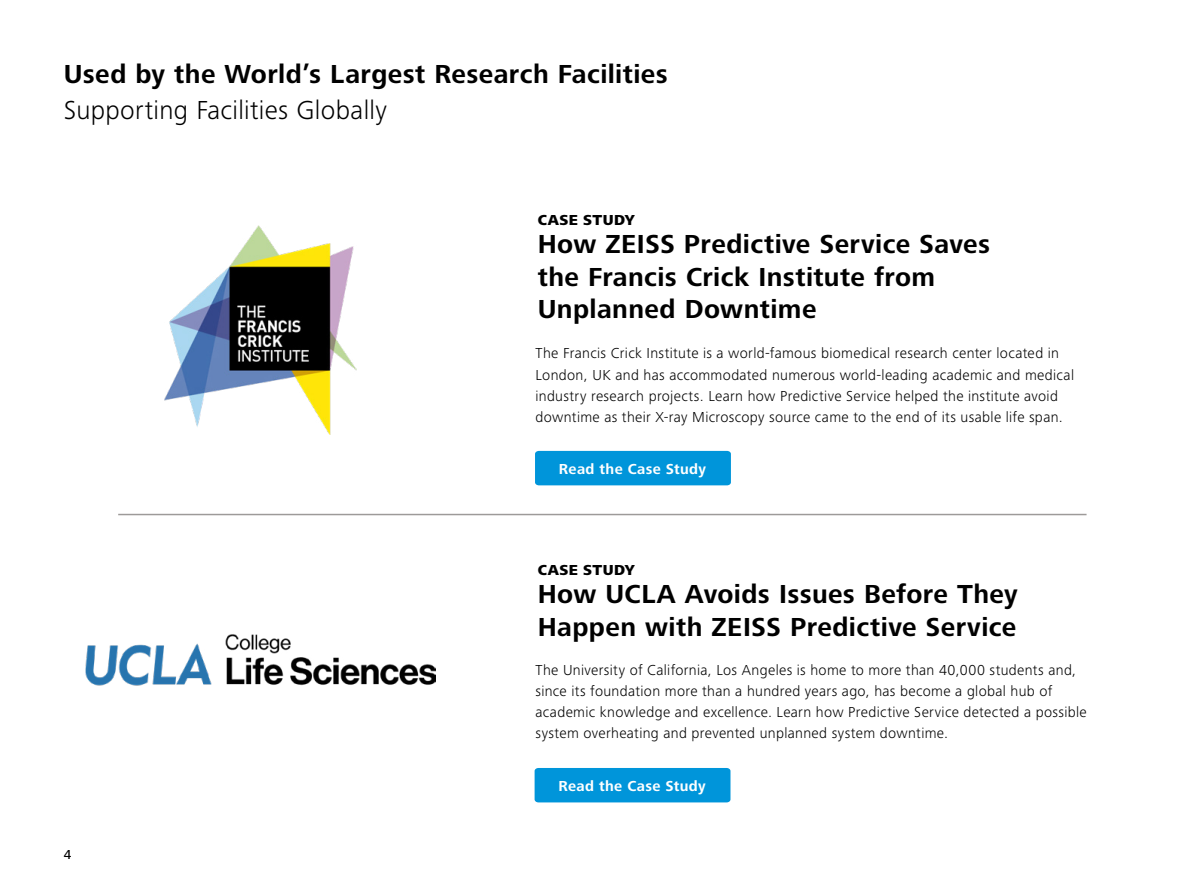
<style>
.page{position:relative;width:1178px;height:893px;background:#fff}
.page>*{position:absolute;margin:0;border:0;box-sizing:border-box;transform-origin:0 0}
.t1{font:700 27px/32.4px "ZEISS Frutiger Next W1 G";letter-spacing:.015em;color:#000}
.t2{font:300 27px "ZEISS Frutiger Next W1 G";letter-spacing:.015em;color:#000}
.t3{font:300 15px/21.1px "ZEISS Frutiger Next W1 G";letter-spacing:.025em;color:#000}
.t4{font:700 15px "ZEISS Frutiger Next W1 G";letter-spacing:.025em;color:#fff}
.t5{font:800 15px "ZEISS Frutiger Next W1 G";letter-spacing:.025em;color:#000}
.t6{font:500 13.5px "ZEISS Frutiger Next W1 G";color:#000}
</style>
<div class="page">
<img style="left:164px;top:225px;width:192px;height:210px">
<div style="left:535px;top:768px;width:195px;height:34px;background:#0095da"></div>
<div style="left:535px;top:451px;width:196px;height:34px;background:#0095da"></div>
<img style="left:85px;top:634px;width:350px;height:52px">
<hr style="left:118px;top:514px;width:968px;height:1px;background:#3c3633">
<h1 class="t1" style="left:64px;top:57px;width:605px">Used by the World’s Largest Research Facilities</h1>
<h1 class="t2" style="left:64px;top:92px;width:325px">Supporting Facilities Globally</h1>
<p class="t5" style="left:538px;top:210px;width:99px">CASE STUDY</p>
<h1 class="t1" style="left:538px;top:227px;width:454px">How ZEISS Predictive Service Saves the Francis Crick Institute from<br>Unplanned Downtime</h1>
<p class="t3" style="left:535px;top:342px;width:540px">The Francis Crick Institute is a world-famous biomedical research center located in London, UK and has accommodated numerous world-leading academic and medical industry research projects. Learn how Predictive Service helped the institute avoid downtime as their X-ray Microscopy source came to the end of its usable life span.</p>
<p class="t4" style="left:559px;top:458px;width:149px">Read the Case Study</p>
<p class="t5" style="left:538px;top:559px;width:99px">CASE STUDY</p>
<h1 class="t1" style="left:538px;top:577px;width:481px">How UCLA Avoids Issues Before They<br>Happen with ZEISS Predictive Service</h1>
<p class="t3" style="left:535px;top:658px;width:553px">The University of California, Los Angeles is home to more than 40,000 students and, since its foundation more than a hundred years ago, has become a global hub of academic knowledge and excellence. Learn how Predictive Service detected a possible system overheating and prevented unplanned system downtime.</p>
<p class="t6" style="left:64px;top:845px;width:9px">4</p>
<p class="t4" style="left:558px;top:775px;width:149px">Read the Case Study</p>
</div>
